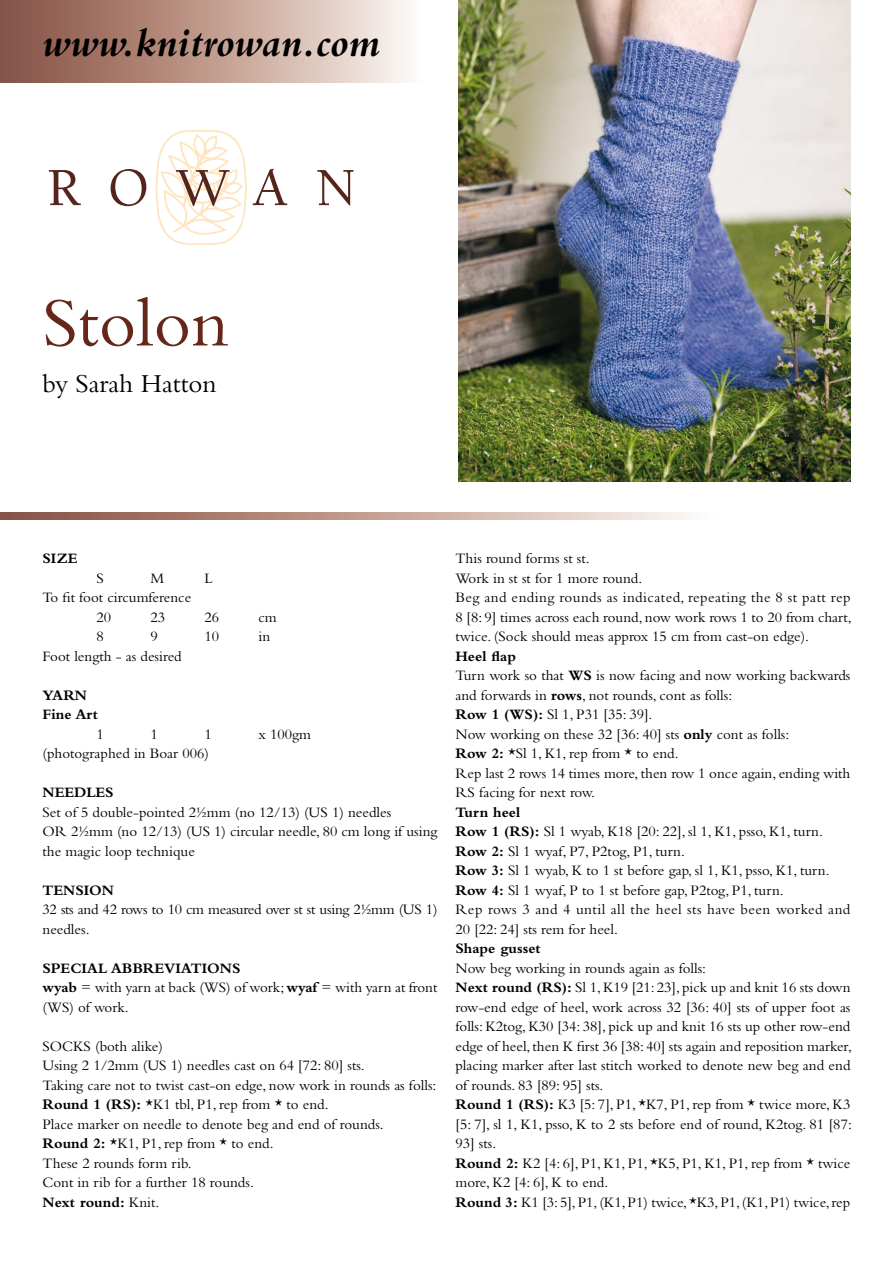
<style>
.page{position:relative;width:893px;height:1263px;background:#fff}
.page>*{position:absolute;margin:0;border:0;box-sizing:border-box;transform-origin:0 0}
.t1{font:72px "Bembo Std";color:#642719}
.t2{font:italic 700 42px "Bembo Std";color:#000}
.t3{font:27px "Bembo Std";color:#000}
.t4{font:15px/19.5px "Bembo Std";color:#000}
.t5{font:15px/19.5px "Bembo Std";letter-spacing:-.02em;color:#000}
.t6{font:700 15px/19.5px "Bembo Std";color:#000}
.s1{font-weight:700}
</style>
<div class="page">
<svg style="left:0;top:0;width:409px;height:83px"></svg>
<img style="left:458px;top:0;width:392px;height:482px">
<svg style="left:49px;top:170px;width:32px;height:35px"></svg>
<svg style="left:111px;top:169px;width:35px;height:37px"></svg>
<svg style="left:155px;top:130px;width:132px;height:115px"></svg>
<svg style="left:317px;top:170px;width:36px;height:36px"></svg>
<svg style="left:0;top:512px;width:690px;height:8px"></svg>
<h2 class="t2" style="left:43px;top:20px;width:339px">www.knitrowan.com</h2>
<h1 class="t1" style="left:43px;top:281px;width:188px">Stolon</h1>
<h3 class="t3" style="left:43px;top:368px;width:176px">by Sarah Hatton</h3>
<p class="t6" style="left:43px;top:549px;width:36px">SIZE</p>
<p class="t4" style="left:97px;top:568px;width:9px">S</p>
<p class="t4" style="left:151px;top:568px;width:15px">M</p>
<p class="t4" style="left:205px;top:568px;width:10px">L</p>
<p class="t4" style="left:97px;top:588px;width:96px;text-indent:-54px">To fit foot circumference<br>20</p>
<p class="t4" style="left:151px;top:607px;width:16px">23</p>
<p class="t4" style="left:205px;top:607px;width:16px">26</p>
<p class="t4" style="left:259px;top:607px;width:20px">cm</p>
<p class="t4" style="left:97px;top:627px;width:9px">8</p>
<p class="t4" style="left:151px;top:627px;width:9px">9</p>
<p class="t4" style="left:205px;top:627px;width:16px">10</p>
<p class="t4" style="left:259px;top:627px;width:13px">in</p>
<p class="t4" style="left:43px;top:646px;width:141px">Foot length - as desired</p>
<p class="t6" style="left:43px;top:685px;width:57px">YARN<br>Fine Art</p>
<p class="t4" style="left:97px;top:724px;width:9px">1</p>
<p class="t4" style="left:151px;top:724px;width:9px">1</p>
<p class="t4" style="left:205px;top:724px;width:9px">1</p>
<p class="t4" style="left:259px;top:724px;width:54px">x 100gm</p>
<p class="t4" style="left:43px;top:744px;width:168px">(photographed in Boar 006)</p>
<p class="t6" style="left:43px;top:783px;width:73px">NEEDLES</p>
<p class="t4" style="left:43px;top:802px;width:396px">Set of 5 double-pointed 21/2mm (no 12/13) (US 1) needles<br>OR 21/2mm (no 12/13) (US 1) circular needle, 80 cm long if using the magic loop technique</p>
<p class="t6" style="left:43px;top:880px;width:73px">TENSION</p>
<p class="t5" style="left:43px;top:900px;width:396px">32 sts and 42 rows to 10 cm measured over st st using 21/2mm (US 1) needles.</p>
<p class="t4" style="left:43px;top:958px;width:396px"><span class="s1">SPECIAL ABBREVIATIONS<br>wyab</span> = with yarn at back (WS) of work; <span class="s1">wyaf</span> = with yarn at front (WS) of work.</p>
<p class="t4" style="left:43px;top:1036px;width:395px">SOCKS (both alike)<br>Using 2 1/2mm (US 1) needles cast on 64 [72: 80] sts.<br>Taking care not to twist cast-on edge, now work in rounds as folls:<br><span class="s1">Round 1 (RS):</span> *K1 tbl, P1, rep from * to end.<br>Place marker on needle to denote beg and end of rounds.<br><span class="s1">Round 2:</span> *K1, P1, rep from * to end.<br>These 2 rounds form rib.<br>Cont in rib for a further 18 rounds.<br><span class="s1">Next round:</span> Knit.</p>
<p class="t4" style="left:455px;top:549px;width:398px">This round forms st st.<br>Work in st st for 1 more round.<br>Beg and ending rounds as indicated, repeating the 8 st patt rep 8 [8: 9] times across each round, now work rows 1 to 20 from chart, twice. (Sock should meas approx 15 cm from cast-on edge).</p>
<p class="t4" style="left:455px;top:646px;width:396px"><span class="s1">Heel flap<br></span>Turn work so that <span class="s1">WS</span> is now facing and now working backwards and forwards in <span class="s1">rows</span>, not rounds, cont as folls:<br><span class="s1">Row 1 (WS):</span> Sl 1, P31 [35: 39].<br>Now working on these 32 [36: 40] sts <span class="s1">only</span> cont as folls:<br><span class="s1">Row 2:</span> *Sl 1, K1, rep from * to end.<br>Rep last 2 rows 14 times more, then row 1 once again, ending with RS facing for next row.</p>
<p class="t4" style="left:455px;top:802px;width:396px"><span class="s1">Turn heel<br>Row 1 (RS):</span> Sl 1 wyab, K18 [20: 22], sl 1, K1, psso, K1, turn.<br><span class="s1">Row 2:</span> Sl 1 wyaf, P7, P2tog, P1, turn.<br><span class="s1">Row 3:</span> Sl 1 wyab, K to 1 st before gap, sl 1, K1, psso, K1, turn.<br><span class="s1">Row 4:</span> Sl 1 wyaf, P to 1 st before gap, P2tog, P1, turn.<br>Rep rows 3 and 4 until all the heel sts have been worked and 20 [22: 24] sts rem for heel.</p>
<p class="t6" style="left:455px;top:939px;width:87px">Shape gusset</p>
<p class="t4" style="left:455px;top:958px;width:398px">Now beg working in rounds again as folls:<br><span class="s1">Next round (RS):</span> Sl 1, K19 [21: 23], pick up and knit 16 sts down row-end edge of heel, work across 32 [36: 40] sts of upper foot as folls: K2tog, K30 [34: 38], pick up and knit 16 sts up other row-end edge of heel, then K first 36 [38: 40] sts again and reposition marker, placing marker after last stitch worked to denote new beg and end of rounds. 83 [89: 95] sts.<br><span class="s1">Round 1 (RS):</span> K3 [5: 7], P1, *K7, P1, rep from * twice more, K3 [5: 7], sl 1, K1, psso, K to 2 sts before end of round, K2tog. 81 [87:<br>93] sts.<br><span class="s1">Round 2:</span> K2 [4: 6], P1, K1, P1, *K5, P1, K1, P1, rep from * twice more, K2 [4: 6], K to end.<br><span class="s1">Round 3:</span> K1 [3: 5], P1, (K1, P1) twice, *K3, P1, (K1, P1) twice, rep</p>
</div>
